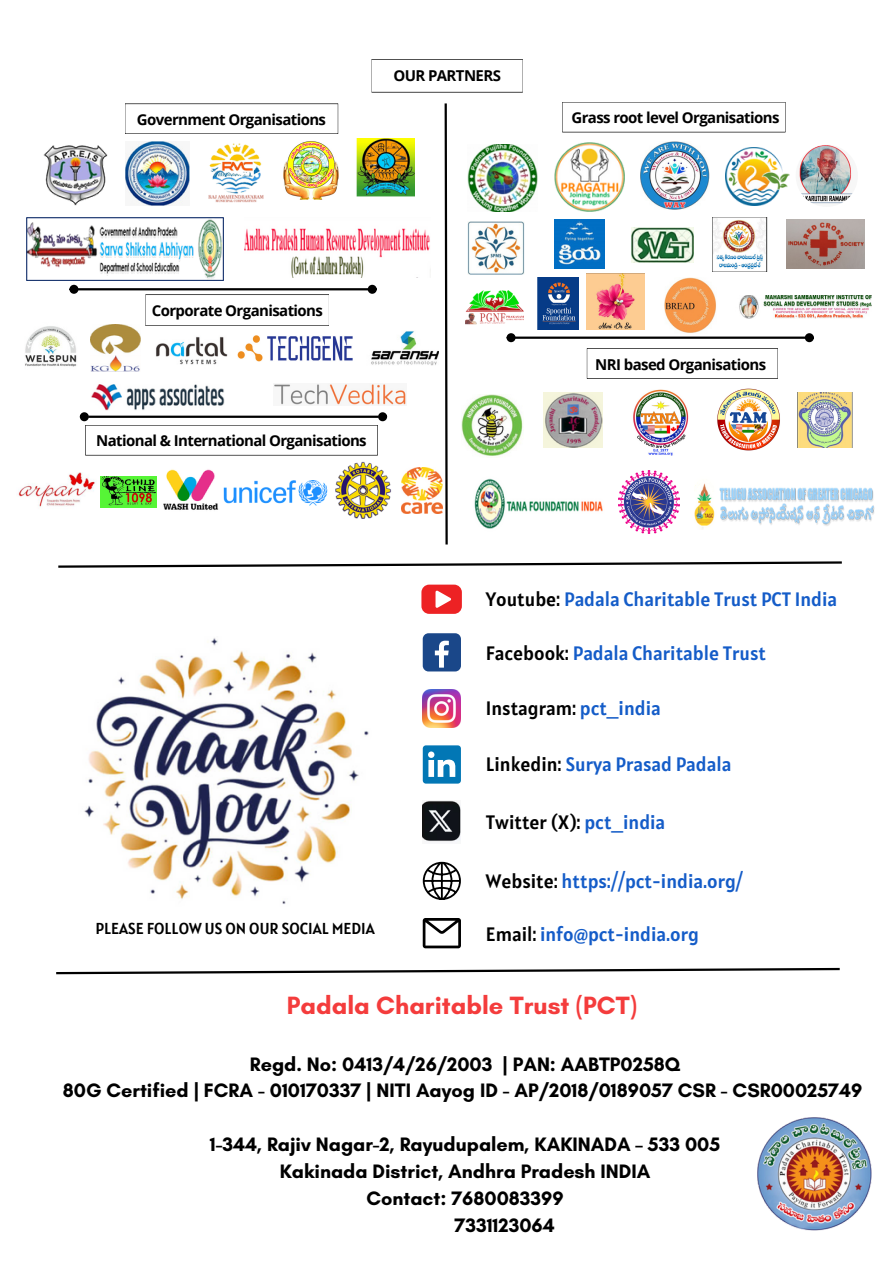
<style>
.page{position:relative;width:893px;height:1264px;background:#fff}
.page>*{position:absolute;margin:0;border:0;box-sizing:border-box;transform-origin:0 0}
.t1{font:700 25.5px "Glacial Indifference";color:#f43c3c}
.t2{font:700 19.8px "Glacial Indifference";color:#000}
.t3{font:19.35px "Alatsi";color:#145cc8}
.t4{font:19.35px "Alatsi";color:#000}
.t5{font:15.75px "Alatsi";color:#000}
.t6{font:700 15px "Open Sans";letter-spacing:-.04em;color:#000}
.s1{color:#000}
.s2{color:#145cc8}
</style>
<div class="page">
<svg style="left:58px;top:561px;width:784px;height:7px"></svg>
<img style="left:84px;top:638px;width:285px;height:266px">
<img style="left:757px;top:1117px;width:114px;height:113px">
<svg style="left:56px;top:967px;width:784px;height:8px"></svg>
<img style="left:43px;top:145px;width:65px;height:61px">
<img style="left:125px;top:141px;width:64px;height:64px">
<img style="left:208px;top:143px;width:56px;height:60px">
<img style="left:284px;top:141px;width:55px;height:58px">
<img style="left:356px;top:138px;width:59px;height:59px">
<img style="left:27px;top:217px;width:197px;height:63px">
<img style="left:244px;top:228px;width:187px;height:50px">
<img style="left:467px;top:145px;width:71px;height:66px">
<img style="left:554px;top:143px;width:70px;height:68px">
<img style="left:640px;top:141px;width:69px;height:69px">
<img style="left:725px;top:148px;width:64px;height:57px">
<img style="left:664px;top:277px;width:52px;height:56px">
<img style="left:467px;top:222px;width:57px;height:53px">
<img style="left:554px;top:219px;width:50px;height:49px">
<img style="left:786px;top:219px;width:78px;height:50px">
<img style="left:712px;top:218px;width:55px;height:53px">
<img style="left:631px;top:227px;width:62px;height:35px">
<img style="left:465px;top:290px;width:58px;height:35px">
<img style="left:739px;top:295px;width:132px;height:23px">
<svg style="left:145px;top:294px;width:184px;height:32px"></svg>
<img style="left:25px;top:326px;width:52px;height:41px">
<img style="left:90px;top:324px;width:51px;height:47px">
<img style="left:237px;top:335px;width:115px;height:26px">
<img style="left:371px;top:331px;width:68px;height:34px">
<img style="left:156px;top:336px;width:72px;height:29px">
<img style="left:91px;top:384px;width:133px;height:26px">
<svg style="left:85px;top:425px;width:292px;height:30px"></svg>
<img style="left:18px;top:472px;width:77px;height:36px">
<img style="left:101px;top:476px;width:56px;height:32px">
<img style="left:163px;top:469px;width:56px;height:41px">
<img style="left:224px;top:480px;width:103px;height:26px">
<img style="left:274px;top:384px;width:132px;height:21px">
<img style="left:401px;top:467px;width:42px;height:47px">
<img style="left:462px;top:394px;width:61px;height:62px">
<img style="left:544px;top:392px;width:58px;height:55px">
<img style="left:633px;top:389px;width:55px;height:66px">
<img style="left:717px;top:388px;width:63px;height:63px">
<img style="left:474px;top:478px;width:129px;height:51px">
<img style="left:694px;top:483px;width:181px;height:46px">
<svg style="left:444px;top:103px;width:4px;height:442px"></svg>
<hr style="left:78px;top:288px;width:290px;height:2px;background:#000">
<div style="left:71px;top:286px;width:6px;height:7px;background:#000;border-radius:50%"></div>
<div style="left:69px;top:285px;width:9px;height:9px;border:2px solid #000;border-radius:50%"></div>
<div style="left:369px;top:286px;width:6px;height:7px;background:#000;border-radius:50%"></div>
<div style="left:368px;top:285px;width:9px;height:9px;border:2px solid #000;border-radius:50%"></div>
<hr style="left:88px;top:415px;width:290px;height:3px;background:#000">
<div style="left:81px;top:413px;width:7px;height:7px;background:#000;border-radius:50%"></div>
<div style="left:80px;top:412px;width:9px;height:9px;border:2px solid #000;border-radius:50%"></div>
<div style="left:379px;top:413px;width:7px;height:7px;background:#000;border-radius:50%"></div>
<div style="left:378px;top:412px;width:9px;height:9px;border:2px solid #000;border-radius:50%"></div>
<hr style="left:515px;top:336px;width:290px;height:3px;background:#000">
<div style="left:507px;top:334px;width:7px;height:7px;background:#000;border-radius:50%"></div>
<div style="left:506px;top:333px;width:9px;height:9px;border:2px solid #000;border-radius:50%"></div>
<div style="left:805px;top:334px;width:7px;height:7px;background:#000;border-radius:50%"></div>
<div style="left:804px;top:333px;width:9px;height:9px;border:2px solid #000;border-radius:50%"></div>
<svg style="left:586px;top:348px;width:191px;height:31px"></svg>
<svg style="left:562px;top:102px;width:223px;height:30px"></svg>
<svg style="left:125px;top:103px;width:213px;height:31px"></svg>
<svg style="left:371px;top:59px;width:151px;height:34px"></svg>
<img style="left:618px;top:470px;width:61px;height:63px">
<img style="left:537px;top:277px;width:41px;height:53px">
<img style="left:335px;top:461px;width:57px;height:58px">
<img style="left:797px;top:392px;width:55px;height:55px">
<img style="left:586px;top:273px;width:58px;height:56px">
<img style="left:795px;top:145px;width:62px;height:62px;border-radius:50%">
<div style="left:422px;top:633px;width:39px;height:38px;background:#1a4789;border-radius:6px"></div>
<svg style="left:435px;top:640px;width:14px;height:27px"></svg>
<img style="left:422px;top:689px;width:39px;height:38px">
<svg style="left:423px;top:745px;width:38px;height:38px"></svg>
<svg style="left:422px;top:861px;width:39px;height:39px"></svg>
<svg style="left:422px;top:918px;width:39px;height:30px"></svg>
<div style="left:421px;top:584px;width:41px;height:30px;background:#ed2224;border-radius:8px"></div>
<svg style="left:435px;top:590px;width:16px;height:18px"></svg>
<img style="left:422px;top:800px;width:39px;height:42px">
<p class="t6" style="left:393px;top:65px;width:109px">OUR PARTNERS</p>
<p class="t6" style="left:137px;top:109px;width:191px">Government Organisations</p>
<p class="t6" style="left:571px;top:107px;width:209px">Grass root level Organisations</p>
<p class="t6" style="left:152px;top:300px;width:173px">Corporate Organisations</p>
<p class="t6" style="left:96px;top:430px;width:272px">National &amp; International Organisations</p>
<p class="t5" style="left:95px;top:918px;width:281px">PLEASE FOLLOW US ON OUR SOCIAL MEDIA</p>
<p class="t6" style="left:595px;top:353px;width:172px">NRI based Organisations</p>
<p class="t3" style="left:486px;top:587px;width:353px"><span class="s1">Youtube:</span> Padala Charitable Trust PCT India</p>
<p class="t3" style="left:486px;top:640px;width:281px"><span class="s1">Facebook:</span> Padala Charitable Trust</p>
<p class="t4" style="left:486px;top:696px;width:176px">Instagram: <span class="s2">pct_india</span></p>
<p class="t3" style="left:486px;top:751px;width:247px"><span class="s1">Linkedin:</span> Surya Prasad Padala</p>
<p class="t4" style="left:486px;top:809px;width:181px">Twitter (X): <span class="s2">pct_india</span></p>
<p class="t3" style="left:486px;top:868px;width:258px"><span class="s1">Website:</span> https://pct-india.org/</p>
<p class="t3" style="left:486px;top:921px;width:214px"><span class="s1">Email:</span> info@pct-india.org</p>
<p class="t1" style="left:287px;top:989px;width:352px">Padala Charitable Trust (PCT)</p>
<p class="t2" style="left:250px;top:1051px;width:432px">Regd. No: 0413/4/26/2003 | PAN: AABTP0258Q</p>
<p class="t2" style="left:63px;top:1078px;width:801px">80G Certified | FCRA - 010170337 | NITI Aayog ID - AP/2018/0189057 CSR - CSR00025749</p>
<p class="t2" style="left:210px;top:1132px;width:511px">1-344, Rajiv Nagar-2, Rayudupalem, KAKINADA – 533 005</p>
<p class="t2" style="left:280px;top:1159px;width:372px">Kakinada District, Andhra Pradesh INDIA</p>
<p class="t2" style="left:366px;top:1186px;width:199px">Contact: 7680083399</p>
<p class="t2" style="left:454px;top:1212px;width:102px">7331123064</p>
</div>
